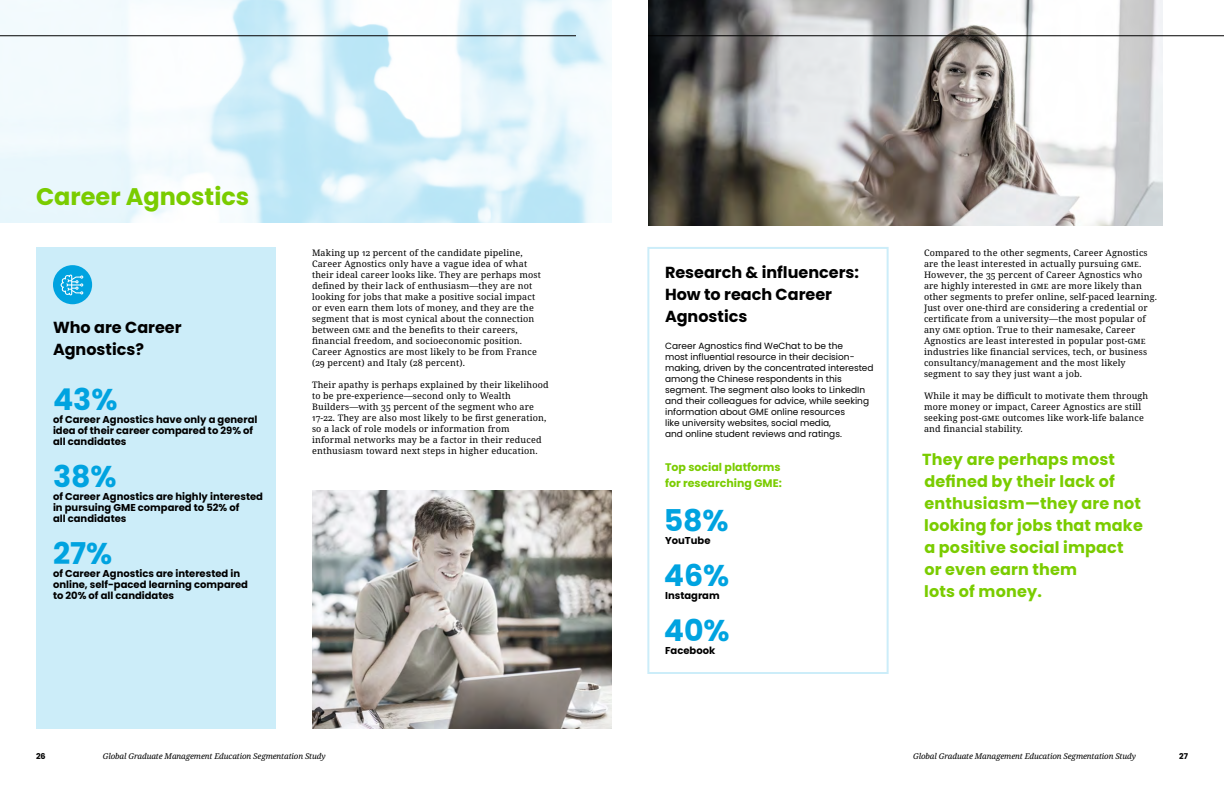
<style>
.page{position:relative;width:1224px;height:792px;background:#fff}
.page>*{position:absolute;margin:0;border:0;box-sizing:border-box;transform-origin:0 0}
.t1{font:700 30px "Poppins";color:#00a3e0}
.t2{font:700 24px "Poppins";color:#7acc00}
.t3{font:700 16px/22px "Poppins";letter-spacing:.01em;color:#7acc00}
.t4{font:700 16px/22px "Poppins";color:#000}
.t5{font:700 11px/16px "Poppins";color:#7acc00}
.t6{font:700 10px/11px "Poppins";color:#000}
.t7{font:9px/11px "Noto Serif";letter-spacing:.02em;color:#000}
.t8{font:9px/11px "Poppins";color:#000}
.t9{font:italic 8px "Noto Serif";letter-spacing:-.01em;color:#000}
.t10{font:700 8px "Poppins";color:#000}
</style>
<div class="page">
<img style="left:0;top:0;width:612px;height:223px">
<div style="left:647px;top:247px;width:242px;height:427px;border:2px solid #ccedf9"></div>
<div style="left:36px;top:248px;width:239px;height:481px;background:#ccedf9"></div>
<img style="left:312px;top:490px;width:300px;height:239px">
<img style="left:648px;top:0;width:514px;height:226px">
<div style="left:53px;top:265px;width:39px;height:39px;background:#00a3e0;border-radius:50%"></div>
<svg style="left:61px;top:275px;width:22px;height:21px"></svg>
<hr style="left:0;top:36px;width:576px;height:1px;background:#000">
<hr style="left:648px;top:36px;width:576px;height:1px;background:#000">
<h2 class="t2" style="left:36px;top:182px;width:215px">Career Agnostics</h2>
<h3 class="t4" style="left:53px;top:316px;width:130px">Who are Career<br>Agnostics?</h3>
<h1 class="t1" style="left:53px;top:382px;width:66px">43%</h1>
<p class="t6" style="left:53px;top:414px;width:206px">of Career Agnostics have only a general idea of their career compared to 29% of all candidates</p>
<h1 class="t1" style="left:53px;top:459px;width:65px">38%</h1>
<p class="t6" style="left:53px;top:491px;width:212px">of Career Agnostics are highly interested in pursuing GME compared to 52% of<br>all candidates</p>
<h1 class="t1" style="left:53px;top:536px;width:61px">27%</h1>
<p class="t6" style="left:53px;top:568px;width:197px">of Career Agnostics are interested in online, self-paced learning compared to 20% of all candidates</p>
<p class="t7" style="left:312px;top:248px;width:230px">Making up 12 percent of the candidate pipeline, Career Agnostics only have a vague idea of what their ideal career looks like. They are perhaps most defined by their lack of enthusiasm—they are not looking for jobs that make a positive social impact or even earn them lots of money, and they are the segment that is most cynical about the connection between GME</p>
<p class="t7" style="left:312px;top:325px;width:226px;text-indent:61px">and the benefits to their careers, financial freedom, and socioeconomic position.<br>Career Agnostics are most likely to be from France (29 percent) and Italy (28 percent).</p>
<p class="t7" style="left:312px;top:380px;width:238px">Their apathy is perhaps explained by their likelihood to be pre-experience—second only to Wealth Builders—with 35 percent of the segment who are 17-22. They are also most likely to be first generation, so a lack of role models or information from informal networks may be a factor in their reduced enthusiasm toward next steps in higher education.</p>
<h3 class="t4" style="left:665px;top:261px;width:196px">Research &amp; influencers:<br>How to reach Career<br>Agnostics</h3>
<p class="t8" style="left:665px;top:340px;width:210px">Career Agnostics find WeChat to be the<br>most influential resource in their decision&shy;making, driven by the concentrated interested among the Chinese respondents in this segment. The segment also looks to LinkedIn and their colleagues for advice, while seeking information about GME online resources<br>like university websites, social media,<br>and online student reviews and ratings.</p>
<p class="t5" style="left:665px;top:459px;width:118px">Top social platforms for researching GME:</p>
<h1 class="t1" style="left:664px;top:503px;width:67px">58%</h1>
<p class="t6" style="left:665px;top:535px;width:47px">YouTube</p>
<h1 class="t1" style="left:664px;top:558px;width:67px">46%</h1>
<p class="t6" style="left:665px;top:590px;width:56px">Instagram</p>
<h1 class="t1" style="left:664px;top:613px;width:67px">40%</h1>
<p class="t6" style="left:665px;top:645px;width:52px">Facebook</p>
<p class="t7" style="left:924px;top:248px;width:235px">Compared to the other segments, Career Agnostics are the least interested in actually pursuing gme.<br>However, the 35 percent of Career Agnostics who are highly interested in gme are more likely than other segments to prefer online, self-paced learning.<br>Just over one-third are considering a credential or certificate from a university—the most popular of any GME</p>
<p class="t7" style="left:924px;top:325px;width:225px;text-indent:39px">option. True to their namesake, Career Agnostics are least interested in popular post-GME industries like financial services, tech, or business consultancy/management and the most likely segment to say they just want a job.</p>
<p class="t7" style="left:924px;top:391px;width:226px">While it may be difficult to motivate them through more money or impact, Career Agnostics are still seeking post-GME</p>
<p class="t7" style="left:924px;top:413px;width:221px;text-indent:78px">outcomes like work-life balance and financial stability.</p>
<h3 class="t3" style="left:922px;top:448px;width:222px">They are perhaps most defined by their lack of enthusiasm—they are not looking for jobs that make a positive social impact<br>or even earn them<br>lots of money.</h3>
<p class="t10" style="left:36px;top:751px;width:11px">26</p>
<p class="t9" style="left:103px;top:750px;width:224px">Global Graduate Management Education Segmentation Study</p>
<p class="t9" style="left:913px;top:750px;width:224px">Global Graduate Management Education Segmentation Study</p>
<p class="t10" style="left:1179px;top:751px;width:10px">27</p>
</div>
